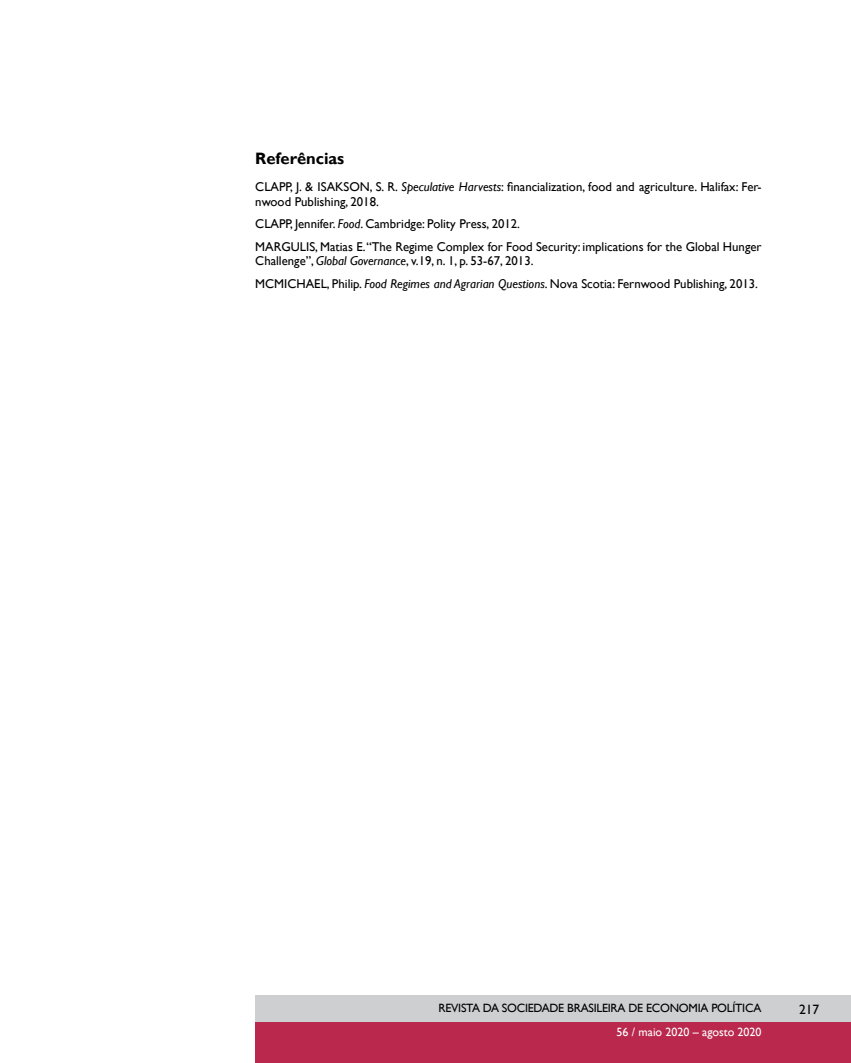
<style>
.page{position:relative;width:851px;height:1063px;background:#fff}
.page>*{position:absolute;margin:0;border:0;box-sizing:border-box;transform-origin:0 0}
.t1{font:700 16.5px "Gill Sans";color:#000}
.t2{font:13.5px "Gill Sans";color:#000}
.t3{font:12.75px/22.8px "Gill Sans";color:#000}
.t4{font:12px "Gill Sans";letter-spacing:-.02em;color:#000}
.t5{font:12px "Gill Sans";color:#fff}
.s1{font-style:italic}
</style>
<div class="page">
<div style="left:255px;top:1022px;width:595px;height:41px;background:#ba294d"></div>
<div style="left:255px;top:995px;width:595px;height:27px;background:#cdcfd0"></div>
<p class="t1" style="left:255px;top:149px;width:91px">Referências</p>
<p class="t3" style="left:255px;top:180px;width:507px;line-height:14.2px">CLAPP, J. &amp; ISAKSON, S. R. <span class="s1">Speculative Harvests</span>: financialization, food and agriculture. Halifax: Fer&shy;nwood Publishing, 2018.</p>
<p class="t3" style="left:255px;top:213px;width:507px">CLAPP, Jennifer. <span class="s1">Food</span>. Cambridge: Polity Press, 2012.<br>MARGULIS, Matias E. “The Regime Complex for Food Security: implications for the Global Hunger</p>
<p class="t3" style="left:255px;top:250px;width:504px">Challenge”, <span class="s1">Global Governance</span>, v.19, n. 1, p. 53-67, 2013.<br>MCMICHAEL, Philip. <span class="s1">Food Regimes and Agrarian Questions</span>. Nova Scotia: Fernwood Publishing, 2013.</p>
<p class="t4" style="left:438px;top:1001px;width:324px">REVISTA DA SOCIEDADE BRASILEIRA DE ECONOMIA POLÍTICA</p>
<p class="t5" style="left:616px;top:1025px;width:146px">56 / maio 2020 – agosto 2020</p>
<p class="t2" style="left:799px;top:1001px;width:22px">217</p>
</div>
